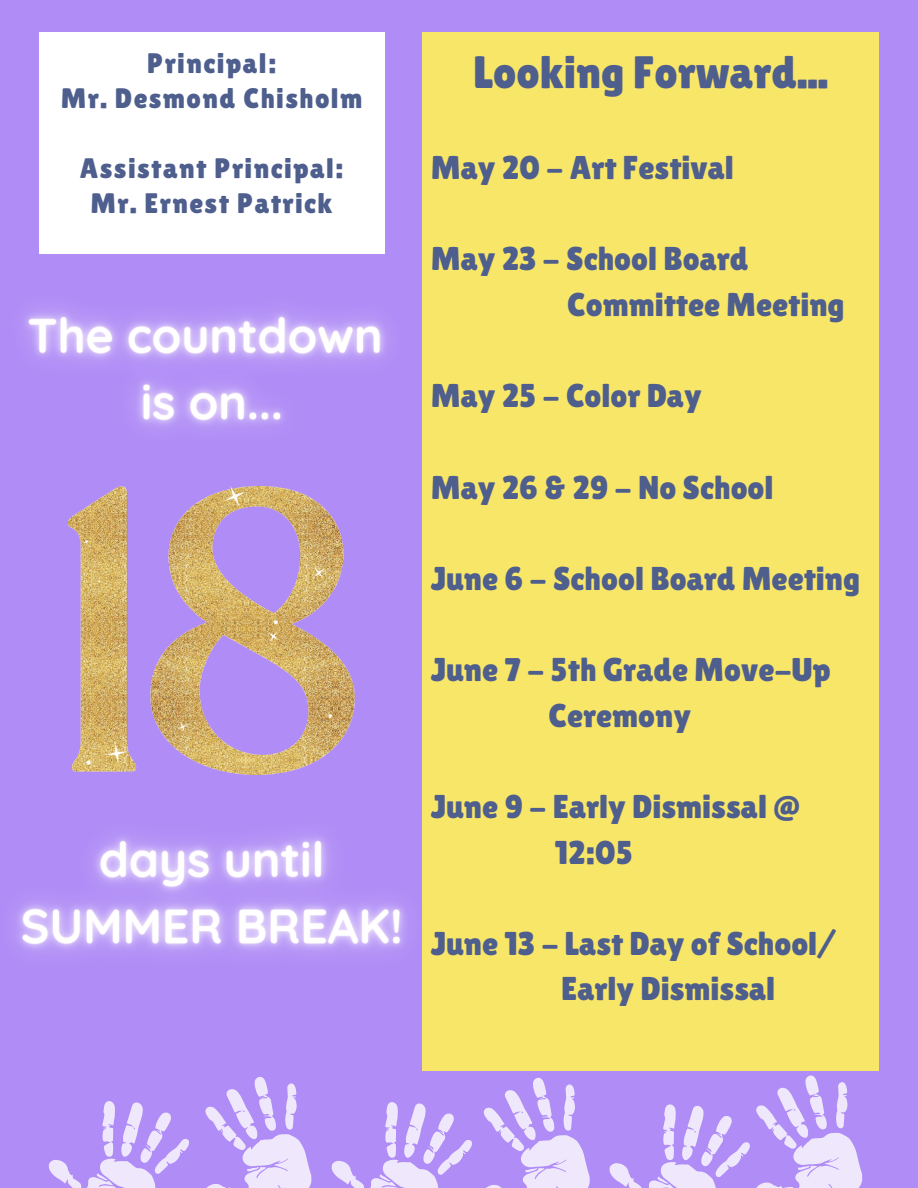
<style>
.page{position:relative;width:918px;height:1188px;background:#b08df6}
.page>*{position:absolute;margin:0;border:0;box-sizing:border-box;transform-origin:0 0}
.t1{font:45.3px "Lilita One";color:#4e5e8d}
.t2{font:33px "Lilita One";color:#4e5e8d}
.t3{font:28.2px "Lilita One";letter-spacing:.05em;color:#4e5e8d}
</style>
<div class="page">
<div style="left:423px;top:33px;width:456px;height:1038px;background:#f8e669"></div>
<svg style="left:48px;top:1101px;width:141px;height:87px"></svg>
<svg style="left:205px;top:1076px;width:267px;height:112px"></svg>
<svg style="left:483px;top:1075px;width:380px;height:113px"></svg>
<div style="left:39px;top:33px;width:345px;height:221px;background:#fff"></div>
<img style="left:68px;top:486px;width:287px;height:288px">
<img style="left:24px;top:253px;width:399px;height:229px">
<img style="left:16px;top:778px;width:407px;height:229px">
<p class="t3" style="left:147px;top:47px;width:130px">Principal:</p>
<p class="t3" style="left:61px;top:82px;width:303px">Mr. Desmond Chisholm</p>
<p class="t3" style="left:80px;top:152px;width:265px">Assistant Principal:</p>
<p class="t3" style="left:90px;top:187px;width:244px">Mr. Ernest Patrick</p>
<p class="t1" style="left:474px;top:46px;width:356px">Looking Forward...</p>
<p class="t2" style="left:431px;top:149px;width:304px">May 20 - Art Festival</p>
<p class="t2" style="left:431px;top:240px;width:319px">May 23 - School Board</p>
<p class="t2" style="left:567px;top:286px;width:279px">Committee Meeting</p>
<p class="t2" style="left:431px;top:377px;width:272px">May 25 - Color Day</p>
<p class="t2" style="left:431px;top:468px;width:344px">May 26 &amp; 29 - No School</p>
<p class="t2" style="left:431px;top:559px;width:431px">June 6 - School Board Meeting</p>
<p class="t2" style="left:431px;top:651px;width:401px">June 7 - 5th Grade Move-Up</p>
<p class="t2" style="left:549px;top:696px;width:144px">Ceremony</p>
<p class="t2" style="left:431px;top:788px;width:373px">June 9 - Early Dismissal @</p>
<p class="t2" style="left:555px;top:833px;width:80px">12:05</p>
<p class="t2" style="left:431px;top:924px;width:407px">June 13 - Last Day of School/</p>
<p class="t2" style="left:561px;top:970px;width:216px">Early Dismissal</p>
</div>
